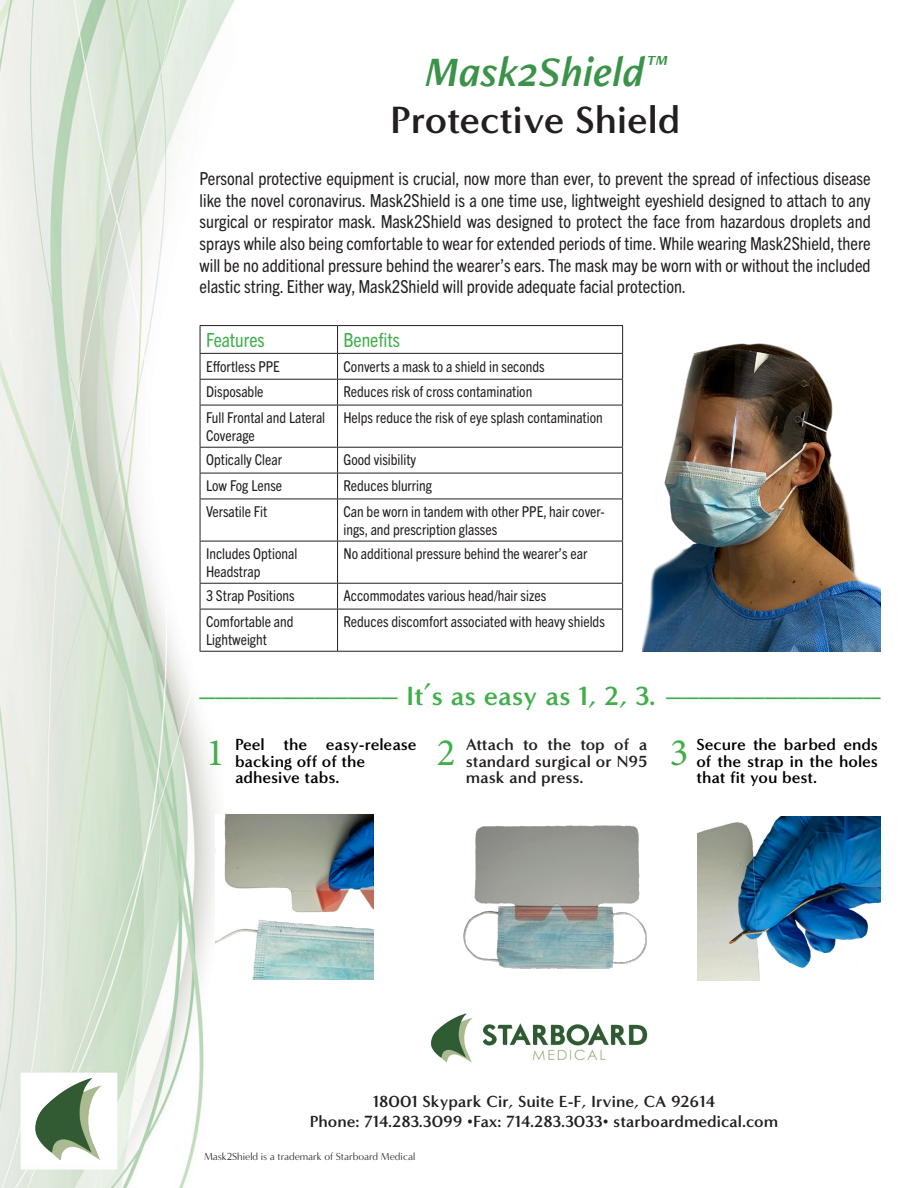
<style>
.page{position:relative;width:918px;height:1188px;background:#fff}
.page>*{position:absolute;margin:0;border:0;box-sizing:border-box;transform-origin:0 0}
.t1{font:italic 43.5px "Freight Neo Pro Semi";color:#3a9348}
.t2{font:700 39px "Minerva Modern";color:#231f20}
.t3{font:39px "Minion Pro";color:#40ae49}
.t4{font:33px "Minion Pro";color:#40ae49}
.t5{font:700 27px "Minerva Modern";color:#40ae49}
.t6{font:italic 24px "Freight Neo Pro Semi";color:#379347}
.t7{font:condensed 19.5px "Trade Gothic Next SR Pro";color:#40ae49}
.t8{font:condensed 18px/21.6px "Trade Gothic Next SR Pro";color:#231f20;text-align:justify}
.t9{font:700 16.5px/16.5px "Minerva Modern";color:#231f20;text-align:justify}
.t10{font:700 16.5px/16.5px "Minerva Modern";color:#000}
.t11{font:condensed 15px/18px "Trade Gothic Next SR Pro";color:#231f20}
.t12{font:10.5px "Minerva Modern";color:#231f20}
</style>
<div class="page">
<img style="left:0;top:0;width:881px;height:1188px">
<img style="left:32px;top:1079px;width:69px;height:85px">
<img style="left:464px;top:826px;width:183px;height:142px">
<img style="left:697px;top:817px;width:183px;height:164px">
<img style="left:643px;top:335px;width:237px;height:316px">
<img style="left:417px;top:1009px;width:244px;height:64px">
<img style="left:216px;top:815px;width:158px;height:164px">
<hr style="left:200px;top:405px;width:1px;height:42px;background:#231f20">
<svg style="left:337px;top:326px;width:1px;height:79px"></svg>
<hr style="left:337px;top:405px;width:1px;height:42px;background:#231f20">
<hr style="left:622px;top:405px;width:1px;height:42px;background:#231f20">
<svg style="left:337px;top:448px;width:1px;height:51px"></svg>
<hr style="left:337px;top:499px;width:1px;height:42px;background:#231f20">
<hr style="left:337px;top:541px;width:1px;height:42px;background:#231f20">
<svg style="left:337px;top:584px;width:1px;height:25px"></svg>
<hr style="left:337px;top:609px;width:1px;height:42px;background:#231f20">
<hr style="left:200px;top:325px;width:138px;height:1px;background:#231f20">
<hr style="left:338px;top:325px;width:285px;height:1px;background:#231f20">
<hr style="left:200px;top:353px;width:138px;height:1px;background:#231f20">
<hr style="left:338px;top:353px;width:285px;height:1px;background:#231f20">
<hr style="left:200px;top:379px;width:138px;height:1px;background:#231f20">
<svg style="left:200px;top:326px;width:1px;height:79px"></svg>
<hr style="left:338px;top:379px;width:285px;height:1px;background:#231f20">
<svg style="left:622px;top:326px;width:1px;height:79px"></svg>
<hr style="left:200px;top:405px;width:138px;height:1px;background:#231f20">
<hr style="left:338px;top:405px;width:285px;height:1px;background:#231f20">
<hr style="left:200px;top:447px;width:138px;height:1px;background:#231f20">
<hr style="left:338px;top:447px;width:285px;height:1px;background:#231f20">
<hr style="left:200px;top:473px;width:138px;height:1px;background:#231f20">
<svg style="left:200px;top:448px;width:1px;height:51px"></svg>
<hr style="left:338px;top:473px;width:285px;height:1px;background:#231f20">
<svg style="left:622px;top:448px;width:1px;height:51px"></svg>
<hr style="left:200px;top:499px;width:138px;height:1px;background:#231f20">
<hr style="left:200px;top:499px;width:1px;height:42px;background:#231f20">
<hr style="left:338px;top:499px;width:285px;height:1px;background:#231f20">
<hr style="left:622px;top:499px;width:1px;height:42px;background:#231f20">
<hr style="left:200px;top:541px;width:138px;height:1px;background:#231f20">
<hr style="left:200px;top:541px;width:1px;height:42px;background:#231f20">
<hr style="left:338px;top:541px;width:285px;height:1px;background:#231f20">
<hr style="left:622px;top:541px;width:1px;height:42px;background:#231f20">
<hr style="left:200px;top:583px;width:138px;height:1px;background:#231f20">
<svg style="left:200px;top:584px;width:1px;height:25px"></svg>
<hr style="left:338px;top:583px;width:285px;height:1px;background:#231f20">
<svg style="left:622px;top:584px;width:1px;height:25px"></svg>
<hr style="left:200px;top:609px;width:138px;height:1px;background:#231f20">
<hr style="left:200px;top:609px;width:1px;height:42px;background:#231f20">
<hr style="left:338px;top:609px;width:285px;height:1px;background:#231f20">
<hr style="left:622px;top:609px;width:1px;height:42px;background:#231f20">
<hr style="left:200px;top:651px;width:138px;height:1px;background:#231f20">
<hr style="left:338px;top:651px;width:285px;height:1px;background:#231f20">
<p class="t1" style="left:425px;top:42px;width:221px">Mask2Shield</p>
<p class="t2" style="left:390px;top:96px;width:292px">Protective Shield</p>
<p class="t8" style="left:200px;top:167px;width:673px">Personal protective equipment is crucial, now more than ever, to prevent the spread of infectious disease like the novel coronavirus. Mask2Shield is a one time use, lightweight eyeshield designed to attach to any surgical or respirator mask. Mask2Shield was designed to protect the face from hazardous droplets and sprays while also being comfortable to wear for extended periods of time. While wearing Mask2Shield, there will be no additional pressure behind the wearer’s ears. The mask may be worn with or without the included elastic string. Either way, Mask2Shield will provide adequate facial protection.</p>
<p class="t6" style="left:646px;top:47px;width:23px">™</p>
<p class="t7" style="left:206px;top:327px;width:60px">Features</p>
<p class="t7" style="left:344px;top:327px;width:58px">Benefits</p>
<p class="t11" style="left:206px;top:356px;width:75px">Effortless PPE</p>
<p class="t11" style="left:344px;top:356px;width:203px">Converts a mask to a shield in seconds</p>
<p class="t11" style="left:206px;top:382px;width:59px">Disposable</p>
<p class="t11" style="left:344px;top:382px;width:190px">Reduces risk of cross contamination</p>
<p class="t11" style="left:206px;top:408px;width:121px">Full Frontal and Lateral<br>Coverage</p>
<p class="t11" style="left:344px;top:408px;width:261px">Helps reduce the risk of eye splash contamination</p>
<p class="t11" style="left:206px;top:450px;width:77px">Optically Clear</p>
<p class="t11" style="left:344px;top:450px;width:74px">Good visibility</p>
<p class="t11" style="left:206px;top:476px;width:78px">Low Fog Lense</p>
<p class="t11" style="left:344px;top:476px;width:90px">Reduces blurring</p>
<p class="t11" style="left:206px;top:502px;width:63px">Versatile Fit</p>
<p class="t11" style="left:344px;top:502px;width:263px">Can be worn in tandem with other PPE, hair cover&shy;ings, and prescription glasses</p>
<p class="t11" style="left:206px;top:544px;width:93px">Includes Optional<br>Headstrap</p>
<p class="t11" style="left:344px;top:544px;width:245px">No additional pressure behind the wearer’s ear</p>
<p class="t11" style="left:206px;top:586px;width:90px">3 Strap Positions</p>
<p class="t11" style="left:344px;top:586px;width:204px">Accommodates various head/hair sizes</p>
<p class="t11" style="left:206px;top:612px;width:89px">Comfortable and<br>Lightweight</p>
<p class="t11" style="left:344px;top:612px;width:263px">Reduces discomfort associated with heavy shields</p>
<p class="t5" style="left:406px;top:680px;width:251px">It’s as easy as 1, 2, 3.</p>
<p class="t4" style="left:200px;top:662px;width:199px">____________</p>
<p class="t4" style="left:666px;top:662px;width:216px">_____________</p>
<p class="t10" style="left:235px;top:736px;width:183px">Peel the easy-release backing off of the</p>
<p class="t10" style="left:235px;top:769px;width:106px">adhesive tabs.</p>
<p class="t9" style="left:466px;top:736px;width:183px">Attach to the top of a standard surgical or N95 mask and press.</p>
<p class="t10" style="left:696px;top:736px;width:183px;text-align:justify">Secure the barbed ends of the strap in the holes that fit you best.</p>
<p class="t3" style="left:206px;top:727px;width:20px">1</p>
<p class="t3" style="left:437px;top:727px;width:20px">2</p>
<p class="t3" style="left:670px;top:727px;width:20px">3</p>
<p class="t9" style="left:373px;top:1093px;width:344px">18001 Skypark Cir, Suite E-F, Irvine, CA 92614</p>
<p class="t9" style="left:310px;top:1113px;width:470px">Phone: 714.283.3099 •Fax: 714.283.3033• starboardmedical.com</p>
<p class="t12" style="left:204px;top:1150px;width:213px">Mask2Shield is a trademark of Starboard Medical</p>
</div>
